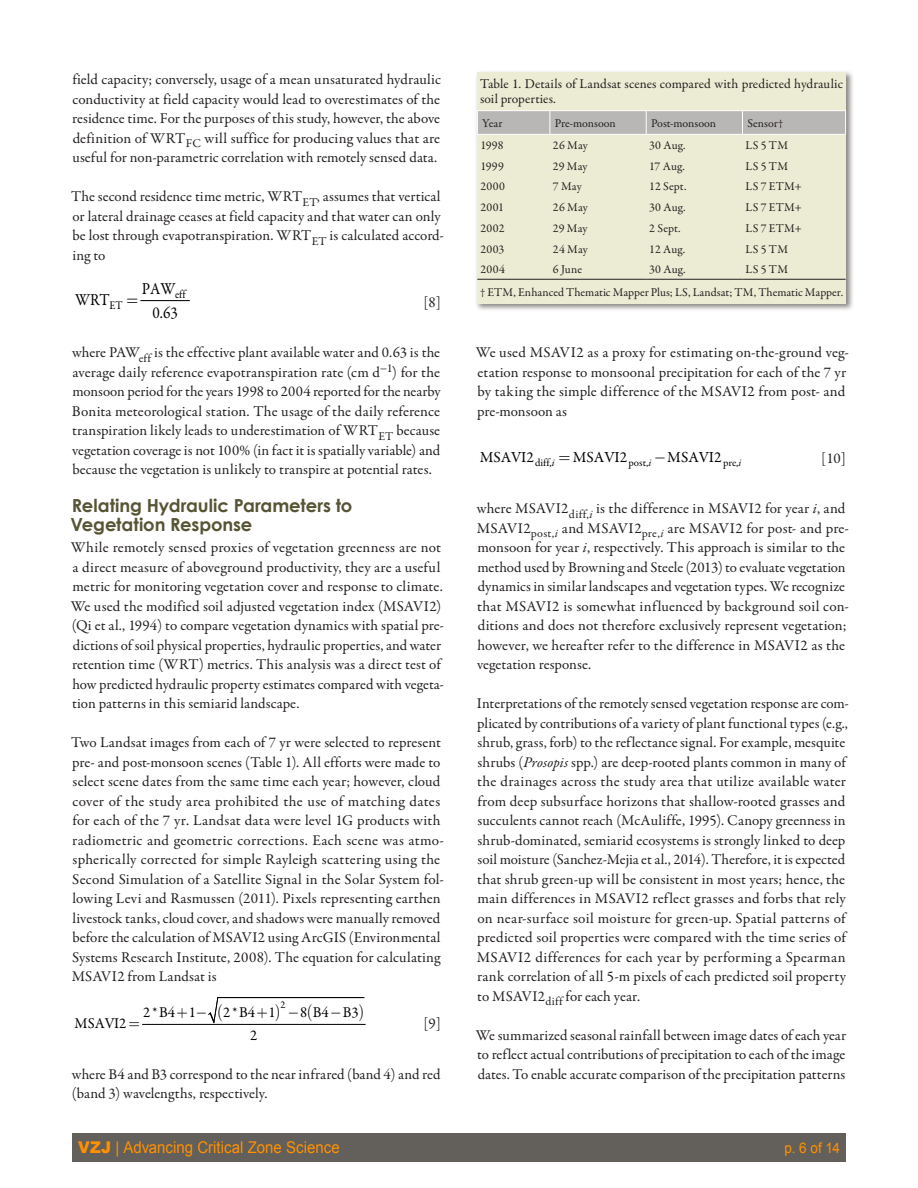
<style>
.page{position:relative;width:918px;height:1188px;background:#fff}
.page>*{position:absolute;margin:0;border:0;box-sizing:border-box;transform-origin:0 0}
.t1{font:700 18px/19.5px "Century Gothic";letter-spacing:-.005em;color:#565434}
.t2{font:16.8px "Garamond Premr Pro";color:#000;scale:.91 1}
.t3{font:16.2px "Arial";color:#ff9100;scale:.93 1}
.t4{font:15.45px "Garamond Premr Pro";color:#000}
.t5{font:15px/19.5px "Garamond Premr Pro";letter-spacing:.005em;color:#231f20}
.t6{font:15px "Garamond Premr Pro";color:#000}
.t7{font:14.55px "Arial";color:#ff9100;scale:.93 1}
.t8{font:13.5px/15px "Garamond Premr Pro";letter-spacing:.005em;color:#231f20}
.t9{font:12px/22.8px "Garamond Premr Pro";letter-spacing:.005em;color:#231f20}
.t10{font:11.7px "Garamond Premr Pro";color:#000;scale:.91 1}
.t11{font:10.8px "Garamond Premr Pro";color:#000}
.t12{font:10.5px "Garamond Premr Pro";color:#000}
.s1{font-style:italic}
.s2{font-weight:900}
</style>
<div class="page">
<div style="left:72px;top:1133px;width:774px;height:28px;background:#635f5b"></div>
<hr style="left:141px;top:300px;width:48px;height:1px;background:#000">
<hr style="left:143px;top:1024px;width:222px;height:1px;background:#000">
<div style="left:475px;top:70px;width:379px;height:242px;background:#635f5b;opacity:.75"></div>
<div style="left:477px;top:72px;width:369px;height:231px;background:#ececd4"></div>
<hr style="left:477px;top:110px;width:73px;height:1px;background:#fff">
<hr style="left:550px;top:110px;width:96px;height:1px;background:#fff">
<hr style="left:646px;top:110px;width:96px;height:1px;background:#fff">
<hr style="left:742px;top:110px;width:104px;height:1px;background:#fff">
<svg style="left:477px;top:111px;width:369px;height:23px;background:#bab8b6"></svg>
<hr style="left:477px;top:134px;width:73px;height:1px;background:#fff">
<hr style="left:550px;top:134px;width:96px;height:1px;background:#fff">
<hr style="left:646px;top:134px;width:96px;height:1px;background:#fff">
<hr style="left:742px;top:134px;width:104px;height:1px;background:#fff">
<hr style="left:477px;top:279px;width:73px;height:1px;background:#231f20">
<hr style="left:550px;top:279px;width:96px;height:1px;background:#231f20">
<hr style="left:646px;top:279px;width:96px;height:1px;background:#231f20">
<hr style="left:742px;top:279px;width:104px;height:1px;background:#231f20">
<svg style="left:208px;top:997px;width:156px;height:26px"></svg>
<p class="t5" style="left:72px;top:70px;width:370px;text-align:justify">field capacity; conversely, usage of a mean unsaturated hydraulic conductivity at field capacity would lead to overestimates of the residence time. For the purposes of this study, however, the above definition of WRT<sub>FC</sub> will suffice for producing values that are useful for non-parametric correlation with remotely sensed data.</p>
<p class="t5" style="left:71px;top:187px;width:374px">The second residence time metric, WRT<sub>ET</sub>, assumes that vertical or lateral drainage ceases at field capacity and that water can only be lost through evapotranspiration. WRT<sub>ET</sub> is calculated accord&shy;ing to</p>
<p class="t10" style="left:175px;top:288px;width:13px">eff</p>
<p class="t10" style="left:109px;top:298px;width:16px">ET</p>
<p class="t2" style="left:142px;top:279px;width:39px">PAW</p>
<p class="t2" style="left:75px;top:289px;width:40px">WRT</p>
<p class="t5" style="left:424px;top:293px;width:19px">[8]</p>
<p class="t5" style="left:72px;top:343px;width:370px;text-align:justify">where PAW<sub>eff</sub> is the effective plant available water and 0.63 is the average daily reference evapotranspiration rate (cm d<sup>−1</sup>) for the monsoon period for the years 1998 to 2004 reported for the nearby Bonita meteorological station. The usage of the daily reference transpiration likely leads to underestimation of WRT<sub>ET</sub> because vegetation coverage is not 100% (in fact it is spatially variable) and because the vegetation is unlikely to transpire at potential rates.</p>
<p class="t1" style="left:70px;top:494px;width:284px">Relating Hydraulic Parameters to<br>Vegetation Response</p>
<p class="t5" style="left:71px;top:538px;width:375px">While remotely sensed proxies of vegetation greenness are not a direct measure of aboveground productivity, they are a useful metric for monitoring vegetation cover and response to climate.<br>We used the modified soil adjusted vegetation index (MSAVI2) (Qi et al., 1994) to compare vegetation dynamics with spatial pre&shy;dictions of soil physical properties, hydraulic properties, and water retention time (WRT) metrics. This analysis was a direct test of how predicted hydraulic property estimates compared with vegeta&shy;tion patterns in this semiarid landscape.</p>
<p class="t5" style="left:71px;top:733px;width:374px">Two Landsat images from each of 7 yr were selected to represent pre- and post-monsoon scenes (Table 1). All efforts were made to select scene dates from the same time each year; however, cloud cover of the study area prohibited the use of matching dates for each of the 7 yr. Landsat data were level 1G products with radiometric and geometric corrections. Each scene was atmo&shy;spherically corrected for simple Rayleigh scattering using the Second Simulation of a Satellite Signal in the Solar System fol&shy;lowing Levi and Rasmussen (2011). Pixels representing earthen livestock tanks, cloud cover, and shadows were manually removed before the calculation of MSAVI2 using ArcGIS (Environmental Systems Research Institute, 2008). The equation for calculating MSAVI2 from Landsat is</p>
<p class="t12" style="left:280px;top:999px;width:7px">2</p>
<p class="t6" style="left:143px;top:1003px;width:54px">2*B4 1</p>
<p class="t6" style="left:223px;top:1003px;width:54px">2*B4 1</p>
<p class="t6" style="left:300px;top:1003px;width:60px">8 B4 B3</p>
<p class="t6" style="left:75px;top:1014px;width:53px">MSAVI2</p>
<p class="t6" style="left:250px;top:1026px;width:9px">2</p>
<p class="t2" style="left:153px;top:303px;width:29px">0.63</p>
<p class="t5" style="left:424px;top:1014px;width:19px">[9]</p>
<p class="t5" style="left:72px;top:1064px;width:370px">where B4 and B3 correspond to the near infrared (band 4) and red (band 3) wavelengths, respectively.</p>
<p class="t8" style="left:480px;top:76px;width:364px">Table 1. Details of Landsat scenes compared with predicted hydraulic soil properties.</p>
<p class="t9" style="left:482px;top:112px;width:22px">Year</p>
<p class="t9" style="left:555px;top:112px;width:63px">Pre-monsoon</p>
<p class="t9" style="left:651px;top:112px;width:67px">Post-monsoon</p>
<p class="t9" style="left:747px;top:112px;width:37px">Sensor†</p>
<p class="t9" style="left:480px;top:134px;width:25px">1998</p>
<p class="t9" style="left:553px;top:134px;width:36px">26 May</p>
<p class="t9" style="left:649px;top:134px;width:38px">30 Aug.</p>
<p class="t9" style="left:746px;top:134px;width:44px">LS 5 TM</p>
<p class="t9" style="left:480px;top:155px;width:25px">1999</p>
<p class="t9" style="left:553px;top:155px;width:36px">29 May</p>
<p class="t9" style="left:649px;top:155px;width:37px">17 Aug.</p>
<p class="t9" style="left:746px;top:155px;width:44px">LS 5 TM</p>
<p class="t9" style="left:480px;top:176px;width:26px">2000</p>
<p class="t9" style="left:553px;top:176px;width:30px">7 May</p>
<p class="t9" style="left:649px;top:176px;width:39px">12 Sept.</p>
<p class="t9" style="left:746px;top:176px;width:58px">LS 7 ETM+</p>
<p class="t9" style="left:480px;top:196px;width:25px">2001</p>
<p class="t9" style="left:553px;top:196px;width:36px">26 May</p>
<p class="t9" style="left:649px;top:196px;width:38px">30 Aug.</p>
<p class="t9" style="left:746px;top:196px;width:58px">LS 7 ETM+</p>
<p class="t9" style="left:480px;top:217px;width:26px">2002</p>
<p class="t9" style="left:553px;top:217px;width:36px">29 May</p>
<p class="t9" style="left:649px;top:217px;width:33px">2 Sept.</p>
<p class="t9" style="left:746px;top:217px;width:58px">LS 7 ETM+</p>
<p class="t9" style="left:480px;top:238px;width:26px">2003</p>
<p class="t9" style="left:553px;top:238px;width:36px">24 May</p>
<p class="t9" style="left:649px;top:238px;width:38px">12 Aug.</p>
<p class="t9" style="left:746px;top:238px;width:44px">LS 5 TM</p>
<p class="t9" style="left:480px;top:258px;width:26px">2004</p>
<p class="t9" style="left:553px;top:258px;width:31px">6 June</p>
<p class="t9" style="left:649px;top:258px;width:38px">30 Aug.</p>
<p class="t9" style="left:480px;top:258px;width:365px;text-indent:266px">LS 5 TM<br>† ETM, Enhanced Thematic Mapper Plus; LS, Landsat; TM, Thematic Mapper.</p>
<p class="t5" style="left:476px;top:343px;width:375px">We used MSAVI2 as a proxy for estimating on-the-ground veg&shy;etation response to monsoonal precipitation for each of the 7 yr by taking the simple difference of the MSAVI2 from post- and pre-monsoon as</p>
<p class="t4" style="left:480px;top:448px;width:56px">MSAVI2</p>
<p class="t4" style="left:573px;top:448px;width:56px">MSAVI2</p>
<p class="t4" style="left:667px;top:448px;width:56px">MSAVI2</p>
<p class="t11" style="left:535px;top:456px;width:21px">diff,<span class="s1">i</span></p>
<p class="t11" style="left:629px;top:456px;width:24px">post,<span class="s1">i</span></p>
<p class="t11" style="left:723px;top:456px;width:20px">pre,<span class="s1">i</span></p>
<p class="t5" style="left:821px;top:449px;width:26px">[10]</p>
<p class="t5" style="left:477px;top:499px;width:374px">where MSAVI2<sub>diff,</sub><sub>i</sub> is the difference in MSAVI2 for year <span class="s1">i</span>, and MSAVI2<sub>post,</sub><sub>i</sub> and MSAVI2<sub>pre,</sub><sub>i</sub> are MSAVI2 for post- and pre&shy;monsoon for year <span class="s1">i</span>, respectively. This approach is similar to the method used by Browning and Steele (2013) to evaluate vegetation dynamics in similar landscapes and vegetation types. We recognize that MSAVI2 is somewhat influenced by background soil con&shy;ditions and does not therefore exclusively represent vegetation; however, we hereafter refer to the difference in MSAVI2 as the vegetation response.</p>
<p class="t5" style="left:477px;top:694px;width:374px">Interpretations of the remotely sensed vegetation response are com&shy;plicated by contributions of a variety of plant functional types (e.g., shrub, grass, forb) to the reflectance signal. For example, mesquite shrubs (<span class="s1">Prosopis</span> spp.) are deep-rooted plants common in many of the drainages across the study area that utilize available water from deep subsurface horizons that shallow-rooted grasses and succulents cannot reach (McAuliffe, 1995). Canopy greenness in shrub-dominated, semiarid ecosystems is strongly linked to deep soil moisture (Sanchez-Mejia et al., 2014). Therefore, it is expected that shrub green-up will be consistent in most years; hence, the main differences in MSAVI2 reflect grasses and forbs that rely on near-surface soil moisture for green-up. Spatial patterns of predicted soil properties were compared with the time series of MSAVI2 differences for each year by performing a Spearman rank correlation of all 5-m pixels of each predicted soil property to MSAVI2<sub>diff</sub> for each year.</p>
<p class="t5" style="left:476px;top:1025px;width:372px;text-align:justify">We summarized seasonal rainfall between image dates of each year to reflect actual contributions of precipitation to each of the image dates. To enable accurate comparison of the precipitation patterns</p>
<p class="t3" style="left:78px;top:1136px;width:283px"><span class="s2">VZJ</span> | Advancing Critical Zone Science</p>
<p class="t7" style="left:784px;top:1138px;width:61px">p. 6 of 14</p>
</div>
